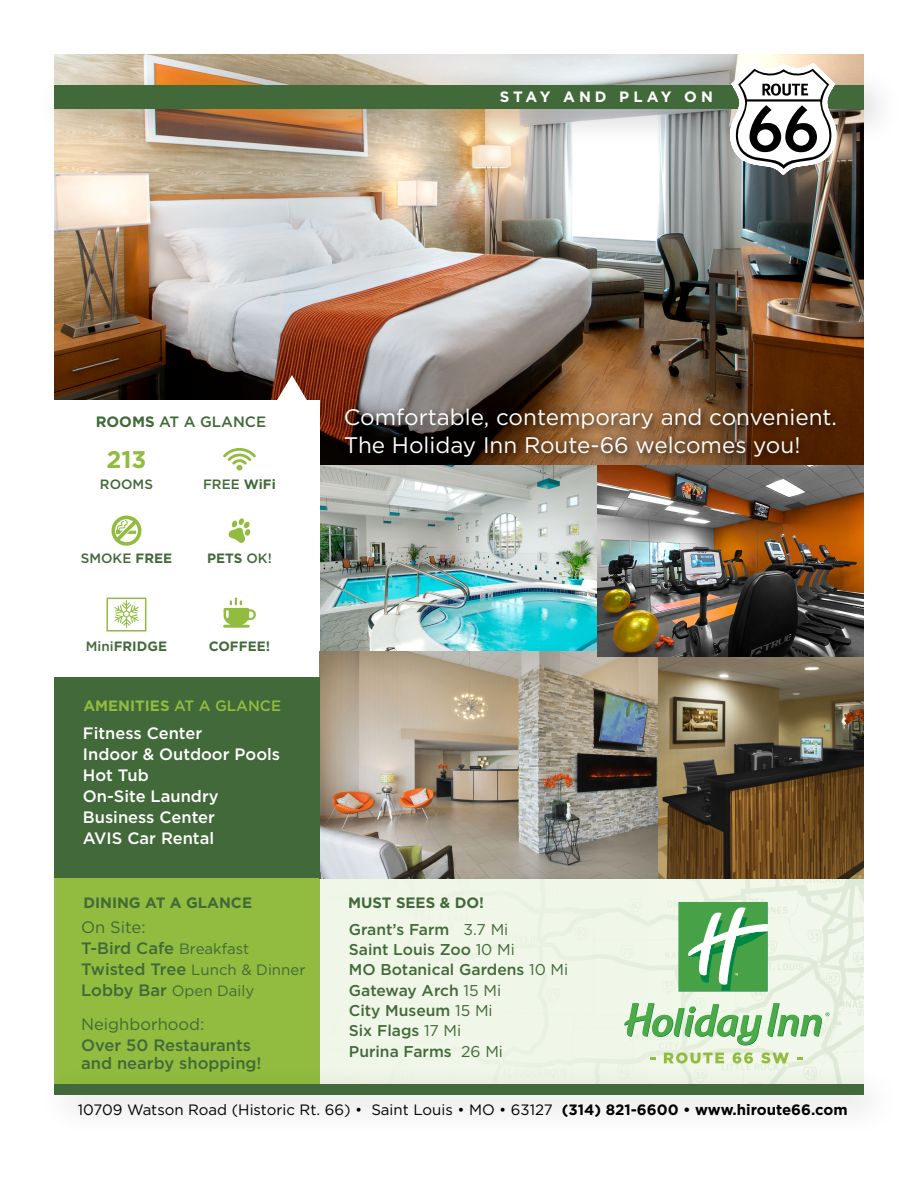
<style>
.page{position:relative;width:918px;height:1188px;background:#fff}
.page>*{position:absolute;margin:0;border:0;box-sizing:border-box;transform-origin:0 0}
.t1{font:700 24px "Gotham HTF";color:#91bc3f}
.t2{font:22.5px/27.9px "Gotham HTF";color:#fff}
.t3{font:500 16.5px/21px "Gotham HTF";color:#fff}
.t4{font:500 16.5px/21px "Gotham HTF";color:#426939}
.t5{font:16.5px "Gotham HTF";color:#426939}
.t6{font:500 15.6px/20.4px "Gotham HTF";color:#426939}
.t7{font:15px "Gotham HTF";color:#000}
.t8{font:15px/21px "Gotham HTF";color:#426939}
.t9{font:700 15px "Gotham HTF";color:#426939}
.t10{font:700 15px "Gotham HTF";color:#91bc3f}
.t11{font:500 15px "Gotham HTF";color:#426939}
.t12{font:700 15px "Gotham HTF";letter-spacing:.27em;color:#fff}
.t13{font:700 13.5px "Gotham HTF";color:#426939}
.t14{font:500 13.5px "Gotham HTF";color:#426939}
.s1{font-weight:700}
.s2{font-weight:500}
.s3{font-weight:400}
.s4{font-weight:400;font-size:15px}
.s5{font-weight:500;font-size:16.5px}
</style>
<div class="page">
<img style="left:54px;top:54px;width:810px;height:411px">
<img style="left:320px;top:878px;width:544px;height:187px">
<img style="left:320px;top:465px;width:277px;height:186px">
<div style="left:54px;top:400px;width:266px;height:277px;background:#fff"></div>
<div style="left:54px;top:878px;width:266px;height:210px;background:#91bc3f"></div>
<img style="left:658px;top:657px;width:206px;height:221px">
<img style="left:320px;top:651px;width:338px;height:227px">
<img style="left:597px;top:465px;width:267px;height:192px">
<div style="left:35px;top:65px;width:869px;height:84px;background:#000;opacity:.2"></div>
<div style="left:54px;top:85px;width:810px;height:23px;background:#426939"></div>
<svg style="left:728px;top:63px;width:110px;height:112px"></svg>
<div style="left:340px;top:403px;width:506px;height:64px;background:#000;opacity:.75"></div>
<svg style="left:229px;top:518px;width:22px;height:25px"></svg>
<svg style="left:223px;top:448px;width:33px;height:23px"></svg>
<svg style="left:223px;top:598px;width:33px;height:30px"></svg>
<svg style="left:114px;top:601px;width:25px;height:27px"></svg>
<div style="left:106px;top:598px;width:40px;height:34px;border:2px solid #91bc3f"></div>
<svg style="left:274px;top:375px;width:36px;height:25px"></svg>
<div style="left:54px;top:677px;width:266px;height:201px;background:#426939"></div>
<svg style="left:111px;top:516px;width:30px;height:30px"></svg>
<svg style="left:624px;top:1003px;width:205px;height:43px;background:#b5dab1"></svg>
<svg style="left:679px;top:902px;width:89px;height:90px"></svg>
<svg style="left:650px;top:1057px;width:5px;height:3px"></svg>
<svg style="left:664px;top:1052px;width:60px;height:12px"></svg>
<svg style="left:733px;top:1052px;width:20px;height:12px"></svg>
<svg style="left:761px;top:1052px;width:28px;height:12px"></svg>
<svg style="left:797px;top:1057px;width:5px;height:3px"></svg>
<div style="left:36px;top:1065px;width:867px;height:71px;background:#000;opacity:.2"></div>
<div style="left:54px;top:1085px;width:810px;height:10px;background:#426939"></div>
<p class="t12" style="left:500px;top:88px;width:215px">STAY AND PLAY ON</p>
<p class="t11" style="left:96px;top:413px;width:172px"><span class="s1">ROOMS</span> AT A GLANCE</p>
<h1 class="t1" style="left:106px;top:446px;width:41px">213</h1>
<p class="t14" style="left:100px;top:476px;width:55px">ROOMS</p>
<p class="t14" style="left:203px;top:477px;width:74px">FREE <span class="s1">WiFi</span></p>
<p class="t14" style="left:81px;top:551px;width:93px">SMOKE <span class="s1">FREE</span></p>
<p class="t13" style="left:207px;top:551px;width:66px">PETS <span class="s2">OK!</span></p>
<p class="t13" style="left:86px;top:639px;width:83px"><span class="s2">Mini</span>FRIDGE</p>
<p class="t13" style="left:209px;top:639px;width:63px">COFFEE!</p>
<p class="t10" style="left:83px;top:697px;width:199px">AMENITIES <span class="s2">AT A GLANCE</span></p>
<p class="t3" style="left:83px;top:723px;width:199px">Fitness Center<br>Indoor &amp; Outdoor Pools<br>Hot Tub<br>On-Site Laundry<br>Business Center<br>AVIS Car Rental</p>
<p class="t9" style="left:83px;top:894px;width:170px">DINING AT A GLANCE</p>
<p class="t4" style="left:81px;top:916px;width:169px"><span class="s3">On Site:<br></span>T-Bird Cafe <span class="s4">Breakfast</span></p>
<p class="t8" style="left:81px;top:959px;width:226px"><span class="s5">Twisted Tree</span> Lunch &amp; Dinner<br><span class="s5">Lobby Bar</span> Open Daily</p>
<p class="t5" style="left:81px;top:1015px;width:125px">Neighborhood:</p>
<p class="t4" style="left:81px;top:1036px;width:182px;line-height:18px">Over 50 Restaurants and nearby shopping!</p>
<h2 class="t2" style="left:344px;top:402px;width:495px">Comfortable, contemporary and convenient.<br>The Holiday Inn Route-66 welcomes you!</h2>
<p class="t9" style="left:348px;top:894px;width:138px">MUST SEES &amp; DO!</p>
<p class="t6" style="left:349px;top:919px;width:221px">Grant’s Farm <span class="s3">3.7 Mi<br></span>Saint Louis Zoo <span class="s3">10 Mi<br></span>MO Botanical Gardens <span class="s3">10 Mi<br></span>Gateway Arch <span class="s3">15 Mi<br></span>City Museum <span class="s3">15 Mi<br></span>Six Flags <span class="s3">17 Mi<br></span>Purina Farms <span class="s3">26 Mi</span></p>
<p class="t7" style="left:78px;top:1102px;width:771px">10709 Watson Road (Historic Rt. 66) • Saint Louis • MO • 63127 <span class="s1">(314) 821-6600 • www.hiroute66.com</span></p>
</div>
